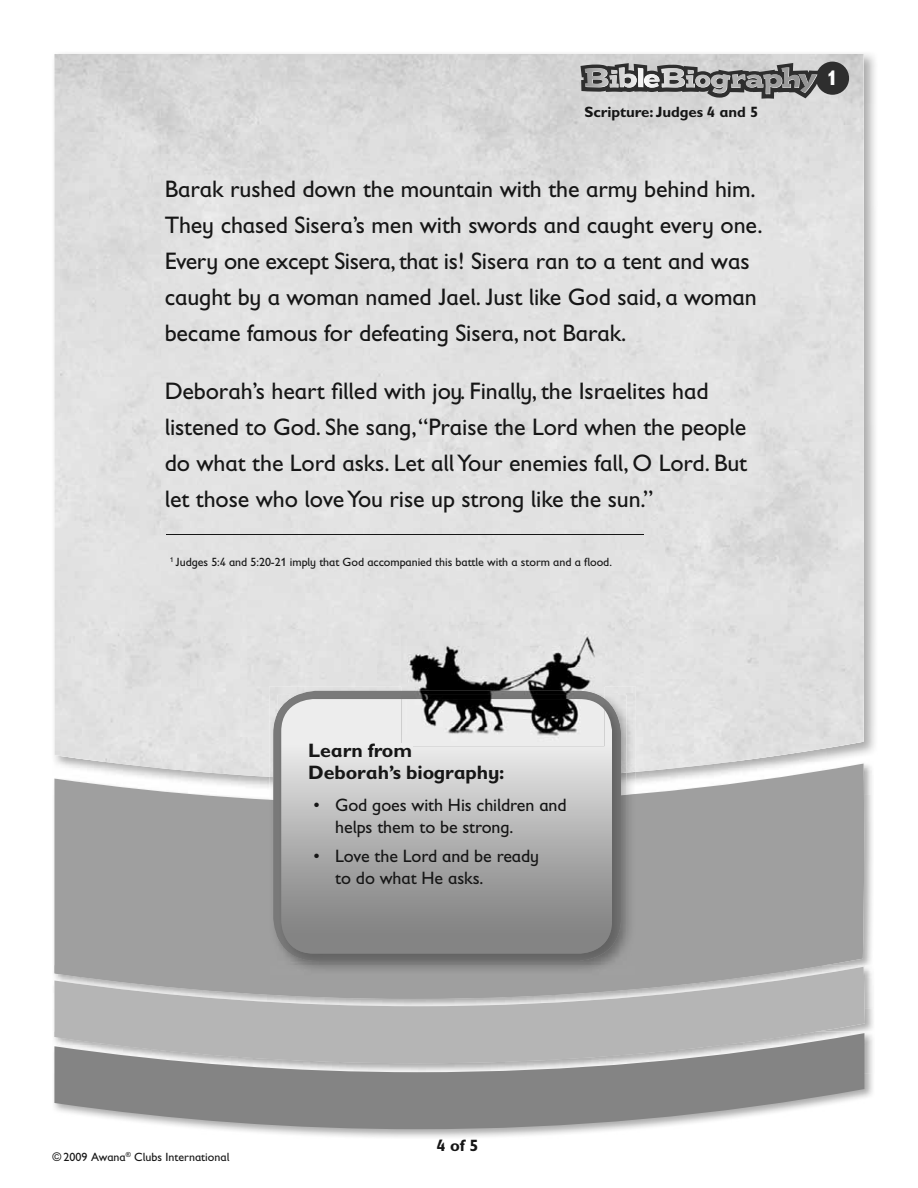
<style>
.page{position:relative;width:918px;height:1188px;background:#fff}
.page>*{position:absolute;margin:0;border:0;box-sizing:border-box;transform-origin:0 0}
.t1{font:24px/36px "Gill Sans Infant Std";letter-spacing:-.005em;color:#161616}
.t2{font:700 21px "Gill Sans Infant Std";color:#fff}
.t3{font:700 19.5px/21.8px "Gill Sans Infant Std";letter-spacing:-.005em;color:#161616}
.t4{font:18px/21.6px "Gill Sans Infant Std";letter-spacing:-.005em;color:#161616}
.t5{font:700 16.5px "Gill Sans Infant Std";color:#161616}
.t6{font:700 15px "Gill Sans Infant Std";letter-spacing:-.005em;color:#161616}
.t7{font:12px "Gill Sans Infant Std";letter-spacing:-.005em;color:#161616}
.t8{font:12px "Gill Sans Infant";color:#161616}
</style>
<div class="page">
<img style="left:65px;top:53px;width:810px;height:50px">
<img style="left:864px;top:103px;width:11px;height:651px">
<img style="left:54px;top:54px;width:810px;height:708px">
<img style="left:105px;top:762px;width:625px;height:2px">
<svg style="left:54px;top:764px;width:810px;height:201px;fill:#9f9f9f"></svg>
<svg style="left:54px;top:967px;width:811px;height:65px;fill:#b5b5b5"></svg>
<img style="left:221px;top:1073px;width:652px;height:64px">
<svg style="left:54px;top:1033px;width:810px;height:96px;fill:#848484"></svg>
<img style="left:269px;top:687px;width:132px;height:75px">
<img style="left:269px;top:762px;width:4px;height:32px">
<img style="left:604px;top:687px;width:32px;height:75px">
<img style="left:621px;top:773px;width:15px;height:21px">
<img style="left:269px;top:794px;width:367px;height:181px">
<img style="left:621px;top:695px;width:6px;height:67px">
<svg style="left:621px;top:762px;width:15px;height:11px"></svg>
<img style="left:277px;top:795px;width:350px;height:173px">
<img style="left:277px;top:695px;width:344px;height:266px">
<svg style="left:281px;top:699px;width:331px;height:255px"></svg>
<img style="left:401px;top:625px;width:203px;height:74px">
<img style="left:401px;top:691px;width:197px;height:4px">
<svg style="left:598px;top:695px;width:6px;height:4px"></svg>
<img style="left:401px;top:699px;width:203px;height:47px">
<svg style="left:401px;top:744px;width:11px;height:2px"></svg>
<hr style="left:166px;top:534px;width:477px;height:1px;background:#161616">
<div style="left:816px;top:62px;width:33px;height:33px;background:#2e2e2e;border-radius:50%"></div>
<svg style="left:580px;top:63px;width:243px;height:36px"></svg>
<p class="t6" style="left:585px;top:106px;width:175px">Scripture: Judges 4 and 5</p>
<p class="t1" style="left:165px;top:174px;width:599px">Barak rushed down the mountain with the army behind him.<br>They chased Sisera’s men with swords and caught every one.<br>Every one except Sisera, that is! Sisera ran to a tent and was caught by a woman named Jael. Just like God said, a woman became famous for defeating Sisera, not Barak.</p>
<p class="t1" style="left:165px;top:375px;width:584px">Deborah’s heart filled with joy. Finally, the Israelites had listened to God. She sang, “Praise the Lord when the people do what the Lord asks. Let all Your enemies fall, O Lord. But let those who love You rise up strong like the sun.”</p>
<p class="t7" style="left:170px;top:557px;width:443px"><sup>1</sup> Judges 5:4 and 5:20-21 imply that God accompanied this battle with a storm and a flood.</p>
<p class="t2" style="left:827px;top:70px;width:13px">1</p>
<p class="t3" style="left:308px;top:742px;width:198px">Learn from<br>Deborah’s biography:</p>
<p class="t4" style="left:335px;top:797px;width:233px;text-indent:-22px">• God goes with His children and helps them to be strong.</p>
<p class="t4" style="left:335px;top:847px;width:205px;text-indent:-22px">• Love the Lord and be ready to do what He asks.</p>
<p class="t8" style="left:53px;top:1153px;width:178px">© 2009 Awana<sup>®</sup> Clubs International</p>
<p class="t5" style="left:437px;top:1140px;width:43px">4 of 5</p>
</div>
